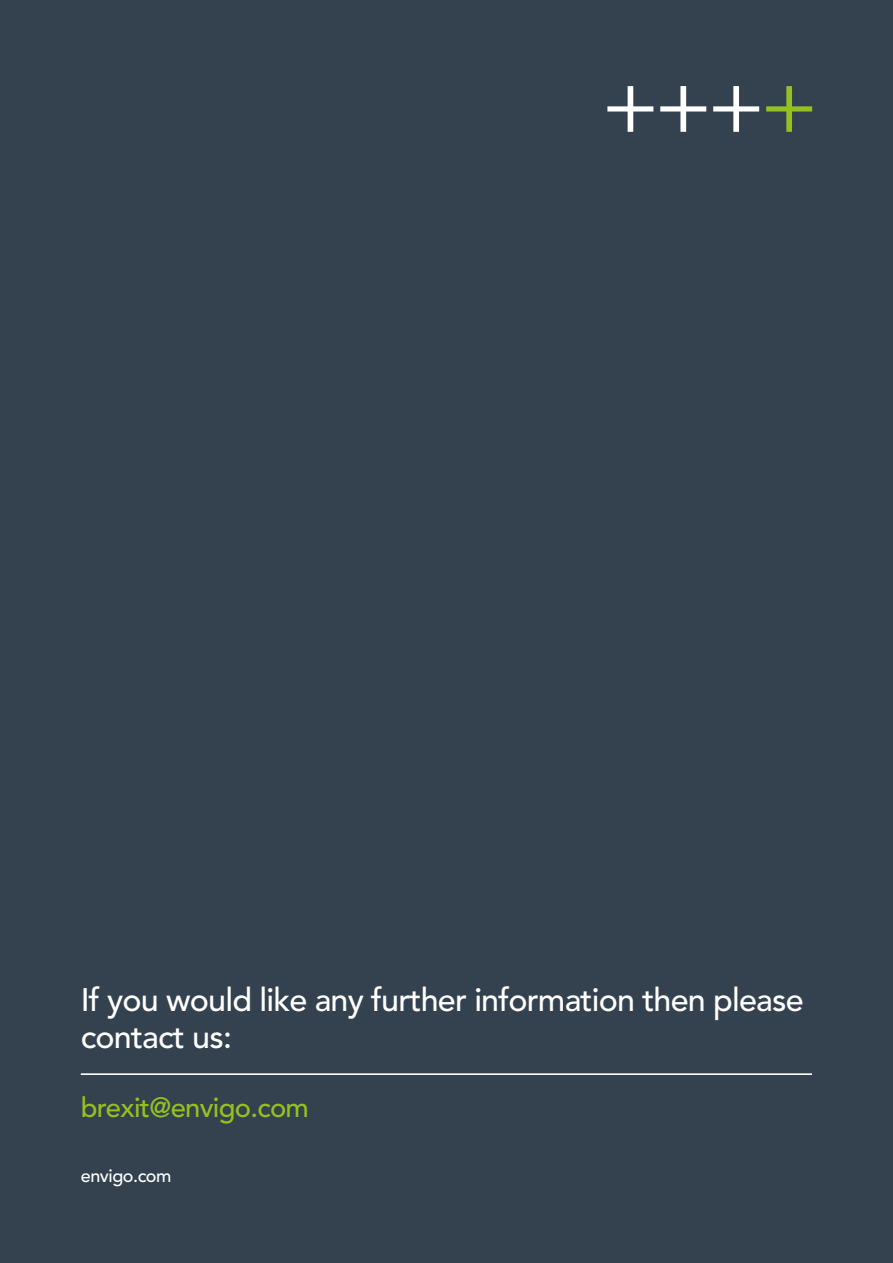
<style>
.page{position:relative;width:893px;height:1263px;background:#344250}
.page>*{position:absolute;margin:0;border:0;box-sizing:border-box;transform-origin:0 0}
.t1{font:500 32.25px/37.2px "Avenir LT Std";letter-spacing:-.025em;color:#fff}
.t2{font:500 27.45px "Avenir LT Std";letter-spacing:-.025em;color:#95c11f}
.t3{font:500 18px "Avenir LT Std";letter-spacing:-.025em;color:#fff}
</style>
<div class="page">
<svg style="left:607px;top:86px;width:46px;height:46px"></svg>
<svg style="left:660px;top:86px;width:46px;height:46px"></svg>
<svg style="left:713px;top:86px;width:46px;height:46px"></svg>
<svg style="left:766px;top:86px;width:46px;height:46px"></svg>
<hr style="left:81px;top:1073px;width:731px;height:2px;background:#fff">
<p class="t1" style="left:81px;top:982px;width:724px">If you would like any further information then please contact us:</p>
<p class="t2" style="left:81px;top:1092px;width:230px">brexit@envigo.com</p>
<p class="t3" style="left:81px;top:1165px;width:92px">envigo.com</p>
</div>
